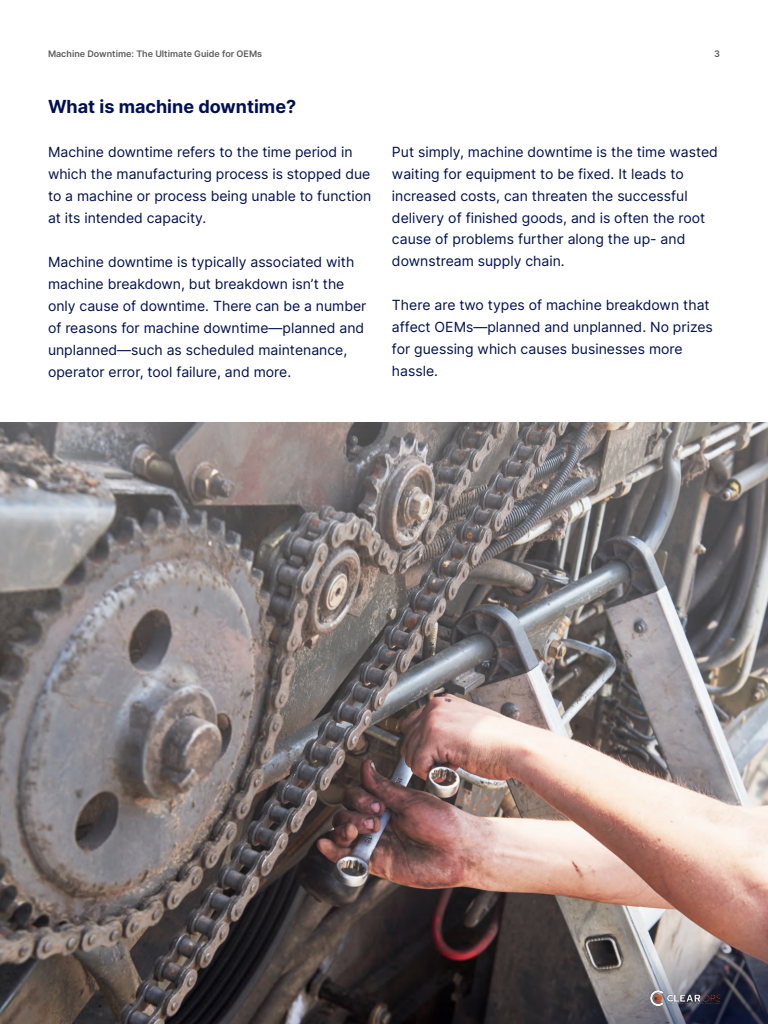
<style>
.page{position:relative;width:768px;height:1024px;background:#fff}
.page>*{position:absolute;margin:0;border:0;box-sizing:border-box;transform-origin:0 0}
.t1{font:700 18px "Inter";color:#001052}
.t2{font:14px/22px "Inter";color:#001052}
.t3{font:600 9px "Inter";color:#000}
</style>
<div class="page">
<img style="left:0;top:422px;width:768px;height:602px">
<svg style="left:516px;top:912px;width:252px;height:112px;background:#6d6466"></svg>
<img style="left:650px;top:990px;width:70px;height:16px">
<p class="t3" style="left:48px;top:47px;width:216px">Machine Downtime: The Ultimate Guide for OEMs</p>
<p class="t3" style="left:714px;top:47px;width:7px">3</p>
<p class="t1" style="left:48px;top:93px;width:250px">What is machine downtime?</p>
<p class="t2" style="left:48px;top:140px;width:325px">Machine downtime refers to the time period in which the manufacturing process is stopped due to a machine or process being unable to function at its intended capacity.</p>
<p class="t2" style="left:48px;top:250px;width:320px">Machine downtime is typically associated with machine breakdown, but breakdown isn’t the only cause of downtime. There can be a number of reasons for machine downtime—planned and unplanned—such as scheduled maintenance, operator error, tool failure, and more.</p>
<p class="t2" style="left:392px;top:140px;width:327px">Put simply, machine downtime is the time wasted waiting for equipment to be fixed. It leads to increased costs, can threaten the successful delivery of finished goods, and is often the root cause of problems further along the up- and downstream supply chain.</p>
<p class="t2" style="left:392px;top:294px;width:322px">There are two types of machine breakdown that affect OEMs—planned and unplanned. No prizes for guessing which causes businesses more hassle.</p>
</div>
